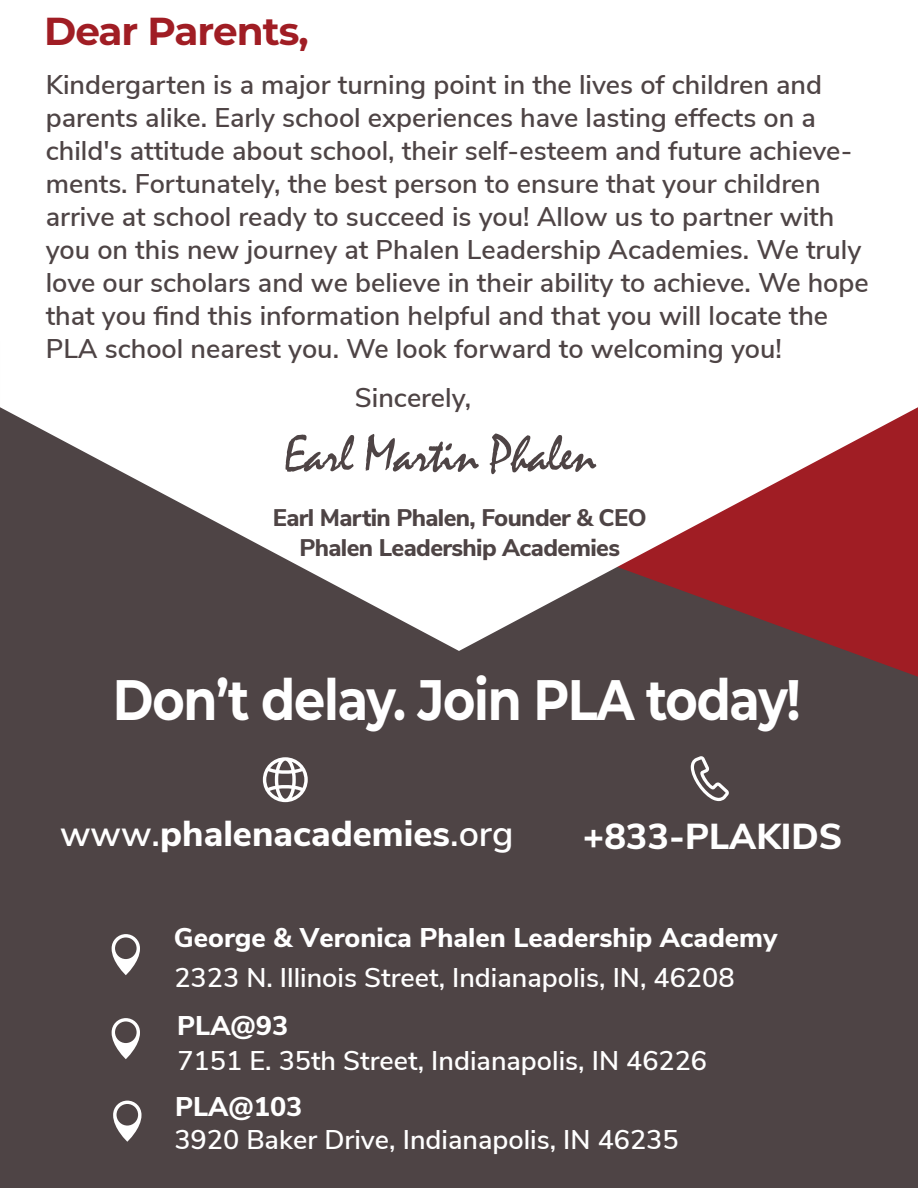
<style>
.page{position:relative;width:918px;height:1188px;background:#fff}
.page>*{position:absolute;margin:0;border:0;box-sizing:border-box;transform-origin:0 0}
.t1{font:700 57px "Montserrat";letter-spacing:-.025em;color:#fff;scale:.87 1}
.t2{font:52.5px "Mistral";letter-spacing:-.025em;color:#4e4445}
.t3{font:700 39px "Montserrat";letter-spacing:-.025em;color:#a01d24}
.t4{font:800 36px "Nunito Sans";color:#fff}
.t5{font:600 27px/33px "Nunito Sans";color:#4e4445}
.t6{font:600 27px "Nunito Sans";color:#fff}
.t7{font:800 27px "Nunito Sans";color:#fff}
.t8{font:800 24px/30px "Nunito Sans";letter-spacing:-.025em;color:#4e4445;text-align:center}
.s1{font-weight:600}
</style>
<div class="page">
<div style="left:0;top:651px;width:918px;height:537px;background:#4e4445"></div>
<svg style="left:0;top:407px;width:918px;height:244px"></svg>
<svg style="left:263px;top:757px;width:45px;height:45px"></svg>
<svg style="left:691px;top:756px;width:38px;height:45px"></svg>
<svg style="left:112px;top:934px;width:28px;height:41px"></svg>
<svg style="left:113px;top:1101px;width:29px;height:41px"></svg>
<svg style="left:112px;top:1018px;width:28px;height:41px"></svg>
<h3 class="t3" style="left:44px;top:3px;width:266px">Dear Parents,</h3>
<p class="t5" style="left:46px;top:66px;width:824px">Kindergarten is a major turning point in the lives of children and parents alike. Early school experiences have lasting effects on a child's attitude about school, their self-esteem and future achieve&shy;ments. Fortunately, the best person to ensure that your children arrive at school ready to succeed is you! Allow us to partner with you on this new journey at Phalen Leadership Academies. We truly love our scholars and we believe in their ability to achieve. We hope that you find this information helpful and that you will locate the PLA school nearest you. We look forward to welcoming you!</p>
<p class="t5" style="left:355px;top:380px;width:118px">Sincerely,</p>
<h2 class="t2" style="left:284px;top:423px;width:314px">Earl Martin Phalen</h2>
<p class="t8" style="left:273px;top:501px;width:375px">Earl Martin Phalen, Founder &amp; CEO<br>Phalen Leadership Academies</p>
<h1 class="t1" style="left:113px;top:659px;width:792px">Don’t delay. Join PLA today!</h1>
<h3 class="t4" style="left:60px;top:807px;width:455px"><span class="s1">www.</span>phalenacademies<span class="s1">.org</span></h3>
<h3 class="t4" style="left:583px;top:811px;width:261px">+833-PLAKIDS</h3>
<p class="t7" style="left:174px;top:918px;width:605px">George &amp; Veronica Phalen Leadership Academy</p>
<p class="t6" style="left:174px;top:958px;width:562px">2323 N. Illinois Street, Indianapolis, IN, 46208</p>
<p class="t7" style="left:177px;top:1005px;width:113px">PLA@93</p>
<p class="t6" style="left:177px;top:1041px;width:531px">7151 E. 35th Street, Indianapolis, IN 46226</p>
<p class="t7" style="left:175px;top:1086px;width:129px">PLA@103</p>
<p class="t6" style="left:174px;top:1120px;width:506px">3920 Baker Drive, Indianapolis, IN 46235</p>
</div>
